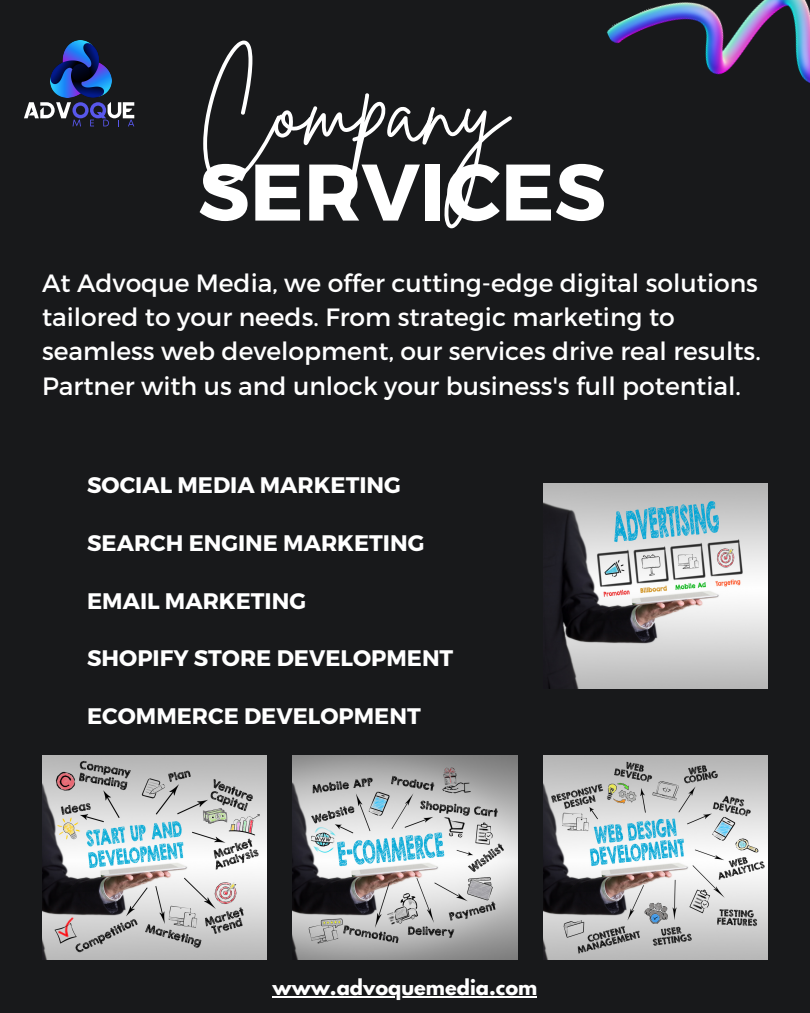
<style>
.page{position:relative;width:810px;height:1013px;background:#fff}
.page>*{position:absolute;margin:0;border:0;box-sizing:border-box;transform-origin:0 0}
.t1{font:100px "Brittany Signature";color:#fff}
.t2{font:700 80px "Montserrat";color:#fff}
.t3{font:25px/34.2px "Montserrat";color:#fff}
.t4{font:700 22.5px "Montserrat";color:#fff}
.t5{font:700 19.4px "League Spartan";color:#fff}
</style>
<div class="page">
<div style="left:0;top:0;width:810px;height:1012px;background:#18191b"></div>
<img style="left:51px;top:40px;width:60px;height:58px">
<svg style="left:24px;top:102px;width:110px;height:24px"></svg>
<img style="left:607px;top:0;width:203px;height:83px">
<img style="left:42px;top:755px;width:225px;height:204px">
<img style="left:293px;top:755px;width:224px;height:204px">
<img style="left:543px;top:755px;width:225px;height:204px">
<img style="left:543px;top:484px;width:225px;height:204px">
<hr style="left:273px;top:996px;width:264px;height:1px;background:#fff">
<h1 class="t1" style="left:198px;top:44px;width:310px">Company</h1>
<h2 class="t2" style="left:198px;top:140px;width:409px">SERVICES</h2>
<p class="t3" style="left:42px;top:264px;width:720px">At Advoque Media, we offer cutting-edge digital solutions tailored to your needs. From strategic marketing to seamless web development, our services drive real results.<br>Partner with us and unlock your business's full potential.</p>
<p class="t4" style="left:87px;top:470px;width:315px">SOCIAL MEDIA MARKETING</p>
<p class="t4" style="left:87px;top:528px;width:339px">SEARCH ENGINE MARKETING</p>
<p class="t4" style="left:87px;top:586px;width:220px">EMAIL MARKETING</p>
<p class="t4" style="left:87px;top:643px;width:368px">SHOPIFY STORE DEVELOPMENT</p>
<p class="t4" style="left:87px;top:701px;width:335px">ECOMMERCE DEVELOPMENT</p>
<p class="t5" style="left:273px;top:977px;width:266px">www.advoquemedia.com</p>
</div>
